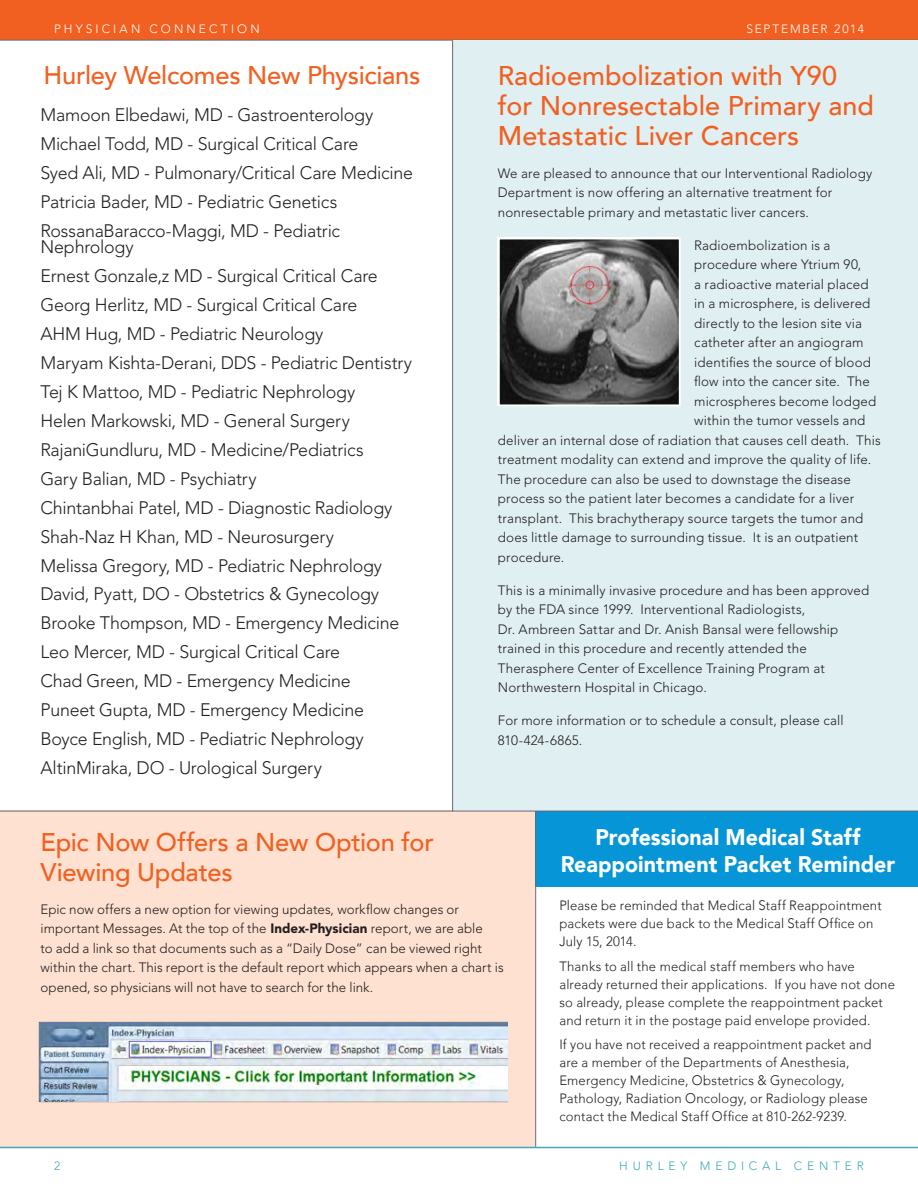
<style>
.page{position:relative;width:918px;height:1188px;background:#fff}
.page>*{position:absolute;margin:0;border:0;box-sizing:border-box;transform-origin:0 0}
.t1{font:500 27px/30px "Avenir LT";color:#f26021}
.t2{font:500 25.5px/30px "Avenir LT";letter-spacing:-.01em;color:#f26021}
.t3{font:900 22.5px/27px "Avenir";letter-spacing:.005em;color:#fff;text-align:center;scale:.95 1}
.t4{font:300 18px/29px "Avenir LT Std";letter-spacing:-.01em;color:#231f20}
.t5{font:300 13.5px/19.5px "Avenir LT Std";letter-spacing:.01em;color:#231f20}
.t6{font:300 13.5px/18px "Avenir";letter-spacing:.015em;color:#231f20}
.t7{font:300 12px "Avenir LT Std";letter-spacing:.4em;color:#3dabba}
.t8{font:300 12px "Avenir LT Std";letter-spacing:.25em;color:#fff}
.t9{font:300 12px "Avenir LT Std";letter-spacing:.145em;color:#fff}
.s1{font-weight:900}
</style>
<div class="page">
<div style="left:0;top:0;width:918px;height:40px;background:#f26021"></div>
<hr style="left:0;top:40px;width:918px;height:1px;background:#696875">
<div style="left:0;top:811px;width:536px;height:336px;background:#fee1d0"></div>
<div style="left:453px;top:40px;width:465px;height:771px;background:#e0eff2"></div>
<hr style="left:0;top:1147px;width:918px;height:1px;background:#3dabba">
<hr style="left:452px;top:40px;width:1px;height:771px;background:#696875">
<hr style="left:917px;top:40px;width:1px;height:624px;background:#c4ddf2">
<hr style="left:917px;top:664px;width:1px;height:483px;background:#f15322">
<img style="left:501px;top:241px;width:177px;height:162px">
<div style="left:498px;top:238px;width:183px;height:168px;border:2px solid #fff"></div>
<img style="left:39px;top:1022px;width:469px;height:80px">
<div style="left:535px;top:811px;width:383px;height:76px;background:#0696d7"></div>
<hr style="left:535px;top:811px;width:1px;height:336px;background:#696875">
<hr style="left:0;top:811px;width:918px;height:1px;background:#696875">
<p class="t8" style="left:54px;top:21px;width:207px">PHYSICIAN CONNECTION</p>
<p class="t9" style="left:746px;top:21px;width:119px">SEPTEMBER 2014</p>
<h2 class="t2" style="left:44px;top:61px;width:379px">Hurley Welcomes New Physicians</h2>
<h1 class="t1" style="left:498px;top:61px;width:378px">Radioembolization with Y90 for Nonresectable Primary and<br>Metastatic Liver Cancers</h1>
<p class="t5" style="left:498px;top:164px;width:376px">We are pleased to announce that our Interventional Radiology<br>Department is now offering an alternative treatment for nonresectable primary and metastatic liver cancers.</p>
<p class="t5" style="left:694px;top:236px;width:138px">Radioembolization is a</p>
<p class="t5" style="left:694px;top:255px;width:169px">procedure where Ytrium 90,</p>
<p class="t5" style="left:694px;top:275px;width:176px">a radioactive material placed</p>
<p class="t5" style="left:694px;top:294px;width:178px">in a microsphere, is delivered</p>
<p class="t5" style="left:694px;top:314px;width:169px">directly to the lesion site via</p>
<p class="t5" style="left:694px;top:333px;width:171px">catheter after an angiogram</p>
<p class="t5" style="left:694px;top:353px;width:178px">identifies the source of blood</p>
<p class="t5" style="left:694px;top:372px;width:177px">flow into the cancer site. The</p>
<p class="t5" style="left:694px;top:391px;width:184px">microspheres become lodged</p>
<p class="t5" style="left:694px;top:411px;width:173px">within the tumor vessels and</p>
<p class="t5" style="left:498px;top:430px;width:384px">deliver an internal dose of radiation that causes cell death. This</p>
<p class="t5" style="left:498px;top:450px;width:375px">treatment modality can extend and improve the quality of life.</p>
<p class="t5" style="left:498px;top:469px;width:355px">The procedure can also be used to downstage the disease</p>
<p class="t5" style="left:498px;top:489px;width:358px">process so the patient later becomes a candidate for a liver</p>
<p class="t5" style="left:498px;top:508px;width:367px">transplant. This brachytherapy source targets the tumor and</p>
<p class="t5" style="left:498px;top:528px;width:362px">does little damage to surrounding tissue. It is an outpatient</p>
<p class="t5" style="left:498px;top:547px;width:68px">procedure.</p>
<p class="t5" style="left:498px;top:580px;width:373px">This is a minimally invasive procedure and has been approved by the FDA since 1999. Interventional Radiologists,<br>Dr. Ambreen Sattar and Dr. Anish Bansal were fellowship trained in this procedure and recently attended the Therasphere Center of Excellence Training Program at Northwestern Hospital in Chicago.</p>
<p class="t5" style="left:498px;top:711px;width:347px">For more information or to schedule a consult, please call<br>810-424-6865.</p>
<h3 class="t4" style="left:40px;top:101px;width:374px">Mamoon Elbedawi, MD - Gastroenterology Michael Todd, MD - Surgical Critical Care<br>Syed Ali, MD - Pulmonary/Critical Care Medicine Patricia Bader, MD - Pediatric Genetics RossanaBaracco-Maggi, MD - Pediatric</h3>
<p class="t4" style="left:40px;top:233px;width:373px">Nephrology<br>Ernest Gonzale,z MD - Surgical Critical Care Georg Herlitz, MD - Surgical Critical Care<br>AHM Hug, MD - Pediatric Neurology<br>Maryam Kishta-Derani, DDS - Pediatric Dentistry Tej K Mattoo, MD - Pediatric Nephrology<br>Helen Markowski, MD - General Surgery RajaniGundluru, MD - Medicine/Pediatrics<br>Gary Balian, MD - Psychiatry<br>Chintanbhai Patel, MD - Diagnostic Radiology Shah-Naz H Khan, MD - Neurosurgery<br>Melissa Gregory, MD - Pediatric Nephrology David, Pyatt, DO - Obstetrics &amp; Gynecology Brooke Thompson, MD - Emergency Medicine Leo Mercer, MD - Surgical Critical Care<br>Chad Green, MD - Emergency Medicine<br>Puneet Gupta, MD - Emergency Medicine Boyce English, MD - Pediatric Nephrology AltinMiraka, DO - Urological Surgery</p>
<h2 class="t2" style="left:40px;top:828px;width:395px">Epic Now Offers a New Option for<br>Viewing Updates</h2>
<p class="t5" style="left:40px;top:899px;width:465px">Epic now offers a new option for viewing updates, workflow changes or important Messages. At the top of the <span class="s1">Index-Physician</span> report, we are able<br>to add a link so that documents such as a “Daily Dose” can be viewed right within the chart. This report is the default report which appears when a chart is opened, so physicians will not have to search for the link.</p>
<p class="t7" style="left:54px;top:1159px;width:8px">2</p>
<h3 class="t3" style="left:561px;top:823px;width:354px">Professional Medical Staff<br>Reappointment Packet Reminder</h3>
<p class="t6" style="left:559px;top:896px;width:324px">Please be reminded that Medical Staff Reappointment packets were due back to the Medical Staff Office on<br>July 15, 2014.</p>
<p class="t6" style="left:559px;top:957px;width:337px">Thanks to all the medical staff members who have already returned their applications. If you have not done so already, please complete the reappointment packet and return it in the postage paid envelope provided.</p>
<p class="t6" style="left:559px;top:1036px;width:314px">If you have not received a reappointment packet and are a member of the Departments of Anesthesia, Emergency Medicine, Obstetrics &amp; Gynecology, Pathology, Radiation Oncology, or Radiology please contact the Medical Staff Office at 810-262-9239.</p>
<p class="t7" style="left:619px;top:1159px;width:246px">HURLEY MEDICAL CENTER</p>
</div>
